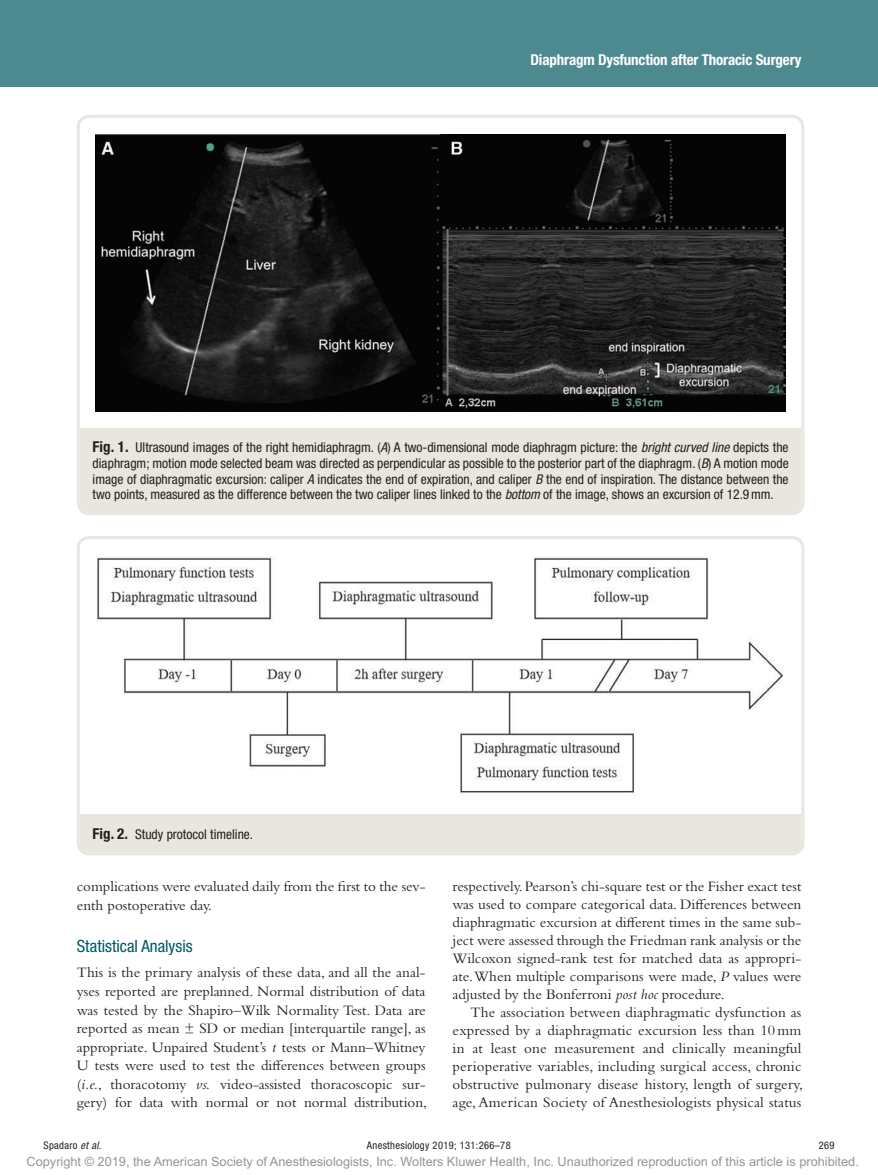
<style>
.page{position:relative;width:878px;height:1175px;background:#fff}
.page>*{position:absolute;margin:0;border:0;box-sizing:border-box;transform-origin:0 0}
.t1{font:condensed 16.8px "Helvetica Neue LT Std";color:#005861}
.t2{font:15px/18px "Bembo Std";color:#231f20;text-align:justify}
.t3{font:700 condensed 15px "Helvetica Neue LT Std";letter-spacing:-.01em;color:#fff}
.t4{font:condensed 13.5px/15.8px "Helvetica Neue LT Std";color:#231f20;text-align:justify}
.t5{font:12.75px "Arial MT Std";color:#939598}
.t6{font:condensed 10.5px "Helvetica Neue LT Std";letter-spacing:.03em;color:#231f20}
.s1{font-weight:700;font-size:15px}
.s2{font-style:italic}
</style>
<div class="page">
<div style="left:0;top:0;width:878px;height:86px;background:#4d8a90"></div>
<img style="left:95px;top:134px;width:690px;height:277px">
<div style="left:80px;top:428px;width:721px;height:84px;background:#e9e6df"></div>
<div style="left:77px;top:115px;width:727px;height:400px;border:3px solid #e9e6df;border-radius:11px"></div>
<img style="left:97px;top:557px;width:687px;height:236px">
<div style="left:80px;top:814px;width:721px;height:38px;background:#e9e6df"></div>
<div style="left:77px;top:536px;width:727px;height:319px;border:3px solid #e9e6df;border-radius:11px"></div>
<p class="t3" style="left:530px;top:51px;width:272px">Diaphragm Dysfunction after Thoracic Surgery</p>
<p class="t4" style="left:93px;top:439px;width:697px"><span class="s1">Fig. 1.</span> Ultrasound images of the right hemidiaphragm. (<span class="s2">A</span>) A two-dimensional mode diaphragm picture: the <span class="s2">bright curved line</span> depicts the diaphragm; motion mode selected beam was directed as perpendicular as possible to the posterior part of the diaphragm. (<span class="s2">B</span>) A motion mode image of diaphragmatic excursion: caliper <span class="s2">A</span> indicates the end of expiration, and caliper <span class="s2">B</span> the end of inspiration. The distance between the two points, measured as the difference between the two caliper lines linked to the <span class="s2">bottom</span> of the image, shows an excursion of 12.9mm.</p>
<p class="t4" style="left:93px;top:826px;width:162px"><span class="s1">Fig. 2.</span> Study protocol timeline.</p>
<p class="t2" style="left:77px;top:876px;width:350px;line-height:18.6px">complications were evaluated daily from the first to the sev&shy;enth postoperative day.</p>
<p class="t1" style="left:77px;top:936px;width:117px">Statistical Analysis</p>
<p class="t2" style="left:77px;top:963px;width:352px;line-height:18.6px">This is the primary analysis of these data, and all the anal&shy;yses reported are preplanned. Normal distribution of data was tested by the Shapiro–Wilk Normality Test. Data are reported as mean ± SD or median [interquartile range], as appropriate. Unpaired Student’s <span class="s2">t</span> tests or Mann–Whitney U tests were used to test the differences between groups (<span class="s2">i.e.</span>, thoracotomy <span class="s2">vs.</span> video-assisted thoracoscopic sur&shy;gery) for data with normal or not normal distribution,</p>
<p class="t2" style="left:452px;top:877px;width:350px">respectively. Pearson’s chi-square test or the Fisher exact test was used to compare categorical data. Differences between diaphragmatic excursion at different times in the same sub&shy;ject were assessed through the Friedman rank analysis or the Wilcoxon signed-rank test for matched data as appropri&shy;ate. When multiple comparisons were made, <span class="s2">P</span> values were adjusted by the Bonferroni <span class="s2">post hoc</span> procedure.</p>
<p class="t2" style="left:452px;top:1003px;width:352px;text-indent:18px">The association between diaphragmatic dysfunction as expressed by a diaphragmatic excursion less than 10mm in at least one measurement and clinically meaningful perioperative variables, including surgical access, chronic obstructive pulmonary disease history, length of surgery, age, American Society of Anesthesiologists physical status</p>
<p class="t6" style="left:44px;top:1139px;width:59px">Spadaro <span class="s2">et al.</span></p>
<p class="t6" style="left:367px;top:1139px;width:145px">Anesthesiology 2019; 131:266–78</p>
<p class="t6" style="left:818px;top:1139px;width:17px">269</p>
<p class="t5" style="left:27px;top:1154px;width:833px">Copyright © 2019, the American Society of Anesthesiologists, Inc. Wolters Kluwer Health, Inc. Unauthorized reproduction of this article is prohibited.</p>
</div>
